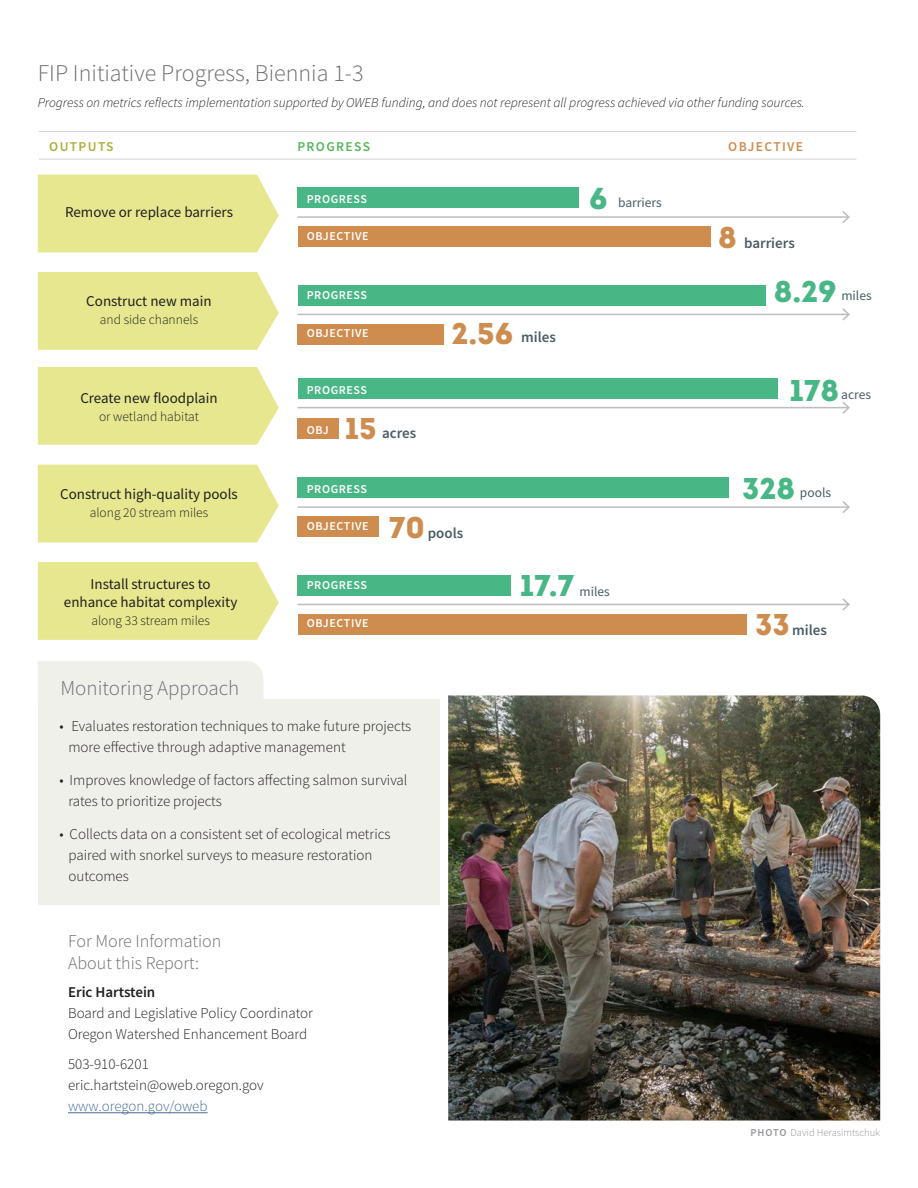
<style>
.page{position:relative;width:918px;height:1188px;background:#fff}
.page>*{position:absolute;margin:0;border:0;box-sizing:border-box;transform-origin:0 0}
.t1{font:30px "Intro Black Caps";color:#48b785}
.t2{font:30px "Intro Black Caps";color:#cf8c4f}
.t3{font:300 24px "Source Sans Pro";color:#6c6d70}
.t4{font:300 21px "Source Sans Pro";color:#6c6d70}
.t5{font:300 18px/21.6px "Source Sans Pro";color:#6c6d70}
.t6{font:300 15px/21px "Source Sans Pro";color:#231f20}
.t7{font:15px/18px "Source Sans Pro";color:#231f20;text-align:center}
.t8{font:600 15px "Source Sans Pro";color:#4a5c65}
.t9{font:300 15px "Source Sans Pro";color:#486d95}
.t10{font:600 15px "Source Sans Pro";color:#231f20}
.t11{font:italic 300 13.5px "Source Sans Pro";color:#231f20}
.t12{font:300 13.5px "Source Sans Pro";color:#231f20}
.t13{font:13.5px "Source Sans Pro";color:#4a5c65}
.t14{font:600 13.5px "Source Sans Pro";letter-spacing:.1em;color:#cf8c4f}
.t15{font:600 13.5px "Source Sans Pro";letter-spacing:.1em;color:#56b65a}
.t16{font:600 13.5px "Source Sans Pro";letter-spacing:.1em;color:#aead37}
.t17{font:600 12px "Source Sans Pro";letter-spacing:.05em;color:#fff}
.t18{font:300 10.5px "Source Sans Pro";color:#939598}
.s1{font-weight:600}
</style>
<div class="page">
<div style="left:38px;top:700px;width:402px;height:205px;background:#f0f0eb"></div>
<div style="left:298px;top:516px;width:81px;height:21px;background:#cf8c4f"></div>
<div style="left:38px;top:661px;width:226px;height:39px;background:#f0f0eb"></div>
<div style="left:38px;top:367px;width:241px;height:78px;background:#e6e78e"></div>
<div style="left:38px;top:175px;width:241px;height:77px;background:#e6e78e"></div>
<div style="left:38px;top:465px;width:241px;height:77px;background:#e6e78e"></div>
<div style="left:38px;top:272px;width:241px;height:78px;background:#e6e78e"></div>
<div style="left:38px;top:562px;width:241px;height:78px;background:#e6e78e"></div>
<hr style="left:297px;top:407px;width:552px;height:1px;background:#bcbdc0">
<svg style="left:841px;top:401px;width:9px;height:13px"></svg>
<hr style="left:297px;top:216px;width:552px;height:2px;background:#bcbdc0">
<svg style="left:841px;top:211px;width:9px;height:12px"></svg>
<hr style="left:297px;top:506px;width:552px;height:2px;background:#bcbdc0">
<svg style="left:841px;top:501px;width:9px;height:12px"></svg>
<hr style="left:297px;top:314px;width:552px;height:1px;background:#bcbdc0">
<svg style="left:841px;top:308px;width:9px;height:13px"></svg>
<hr style="left:297px;top:604px;width:552px;height:1px;background:#bcbdc0">
<svg style="left:841px;top:598px;width:9px;height:13px"></svg>
<div style="left:298px;top:378px;width:480px;height:21px;background:#48b785"></div>
<div style="left:298px;top:418px;width:41px;height:21px;background:#cf8c4f"></div>
<div style="left:298px;top:227px;width:413px;height:20px;background:#cf8c4f"></div>
<div style="left:298px;top:324px;width:146px;height:20px;background:#cf8c4f"></div>
<div style="left:298px;top:614px;width:448px;height:21px;background:#cf8c4f"></div>
<div style="left:298px;top:188px;width:281px;height:20px;background:#48b785"></div>
<div style="left:298px;top:478px;width:431px;height:20px;background:#48b785"></div>
<div style="left:298px;top:285px;width:468px;height:21px;background:#48b785"></div>
<div style="left:298px;top:575px;width:213px;height:21px;background:#48b785"></div>
<hr style="left:39px;top:159px;width:817px;height:1px;background:#d1d2d4">
<hr style="left:39px;top:131px;width:817px;height:1px;background:#d1d2d4">
<img style="left:448px;top:696px;width:432px;height:424px">
<hr style="left:68px;top:1112px;width:140px;height:1px;background:#486d95">
<p class="t3" style="left:38px;top:58px;width:327px">FIP Initiative Progress, Biennia 1-3</p>
<p class="t11" style="left:38px;top:94px;width:769px">Progress on metrics reflects implementation supported by OWEB funding, and does not represent all progress achieved via other funding sources.</p>
<p class="t16" style="left:49px;top:138px;width:66px">OUTPUTS</p>
<p class="t15" style="left:297px;top:138px;width:74px">PROGRESS</p>
<p class="t14" style="left:728px;top:138px;width:76px">OBJECTIVE</p>
<p class="t7" style="left:65px;top:203px;width:169px">Remove or replace barriers</p>
<p class="t7" style="left:86px;top:292px;width:127px">Construct new main</p>
<p class="t12" style="left:100px;top:311px;width:100px">and side channels</p>
<p class="t7" style="left:80px;top:388px;width:139px">Create new floodplain</p>
<p class="t12" style="left:99px;top:408px;width:101px">or wetland habitat</p>
<p class="t7" style="left:60px;top:485px;width:179px">Construct high-quality pools</p>
<p class="t12" style="left:90px;top:504px;width:120px">along 20 stream miles</p>
<p class="t7" style="left:64px;top:575px;width:175px">Install structures to enhance habitat complexity</p>
<p class="t12" style="left:91px;top:613px;width:120px">along 33 stream miles</p>
<p class="t17" style="left:307px;top:191px;width:62px">PROGRESS</p>
<p class="t1" style="left:589px;top:179px;width:20px">6</p>
<p class="t13" style="left:618px;top:194px;width:45px">barriers</p>
<p class="t17" style="left:307px;top:229px;width:63px">OBJECTIVE</p>
<p class="t2" style="left:718px;top:218px;width:20px">8</p>
<p class="t8" style="left:744px;top:233px;width:52px">barriers</p>
<p class="t17" style="left:307px;top:287px;width:62px">PROGRESS</p>
<p class="t1" style="left:774px;top:272px;width:65px">8.29</p>
<p class="t13" style="left:841px;top:287px;width:32px">miles</p>
<p class="t17" style="left:307px;top:325px;width:63px">OBJECTIVE</p>
<p class="t2" style="left:451px;top:313px;width:63px">2.56</p>
<p class="t8" style="left:521px;top:328px;width:36px">miles</p>
<p class="t17" style="left:307px;top:382px;width:62px">PROGRESS</p>
<p class="t1" style="left:790px;top:370px;width:51px">178</p>
<p class="t13" style="left:841px;top:386px;width:31px">acres</p>
<p class="t17" style="left:307px;top:422px;width:24px">OBJ</p>
<p class="t2" style="left:345px;top:408px;width:33px">15</p>
<p class="t8" style="left:382px;top:423px;width:36px">acres</p>
<p class="t17" style="left:307px;top:481px;width:62px">PROGRESS</p>
<p class="t1" style="left:742px;top:469px;width:55px">328</p>
<p class="t13" style="left:800px;top:484px;width:33px">pools</p>
<p class="t17" style="left:307px;top:519px;width:63px">OBJECTIVE</p>
<p class="t2" style="left:389px;top:508px;width:38px">70</p>
<p class="t8" style="left:428px;top:523px;width:37px">pools</p>
<p class="t17" style="left:307px;top:577px;width:62px">PROGRESS</p>
<p class="t17" style="left:307px;top:616px;width:63px">OBJECTIVE</p>
<p class="t1" style="left:520px;top:566px;width:56px">17.7</p>
<p class="t13" style="left:580px;top:583px;width:32px">miles</p>
<p class="t2" style="left:755px;top:605px;width:36px">33</p>
<p class="t8" style="left:792px;top:620px;width:36px">miles</p>
<p class="t4" style="left:60px;top:676px;width:180px">Monitoring Approach</p>
<p class="t6" style="left:68px;top:715px;width:344px;text-indent:-9px">• Evaluates restoration techniques to make future projects more effective through adaptive management</p>
<p class="t6" style="left:68px;top:769px;width:341px;text-indent:-9px">• Improves knowledge of factors affecting salmon survival rates to prioritize projects</p>
<p class="t6" style="left:68px;top:823px;width:324px;text-indent:-9px">• Collects data on a consistent set of ecological metrics paired with snorkel surveys to measure restoration outcomes</p>
<p class="t5" style="left:68px;top:930px;width:155px">For More Information<br>About this Report:</p>
<p class="t10" style="left:68px;top:982px;width:89px">Eric Hartstein</p>
<p class="t6" style="left:68px;top:1003px;width:246px">Board and Legislative Policy Coordinator</p>
<p class="t6" style="left:68px;top:1024px;width:241px">Oregon Watershed Enhancement Board</p>
<p class="t6" style="left:68px;top:1054px;width:82px">503-910-6201</p>
<p class="t6" style="left:68px;top:1075px;width:197px">eric.hartstein@oweb.oregon.gov</p>
<p class="t9" style="left:68px;top:1097px;width:141px">www.oregon.gov/oweb</p>
<p class="t18" style="left:750px;top:1127px;width:131px"><span class="s1">PHOTO</span> David Herasimtschuk</p>
</div>
